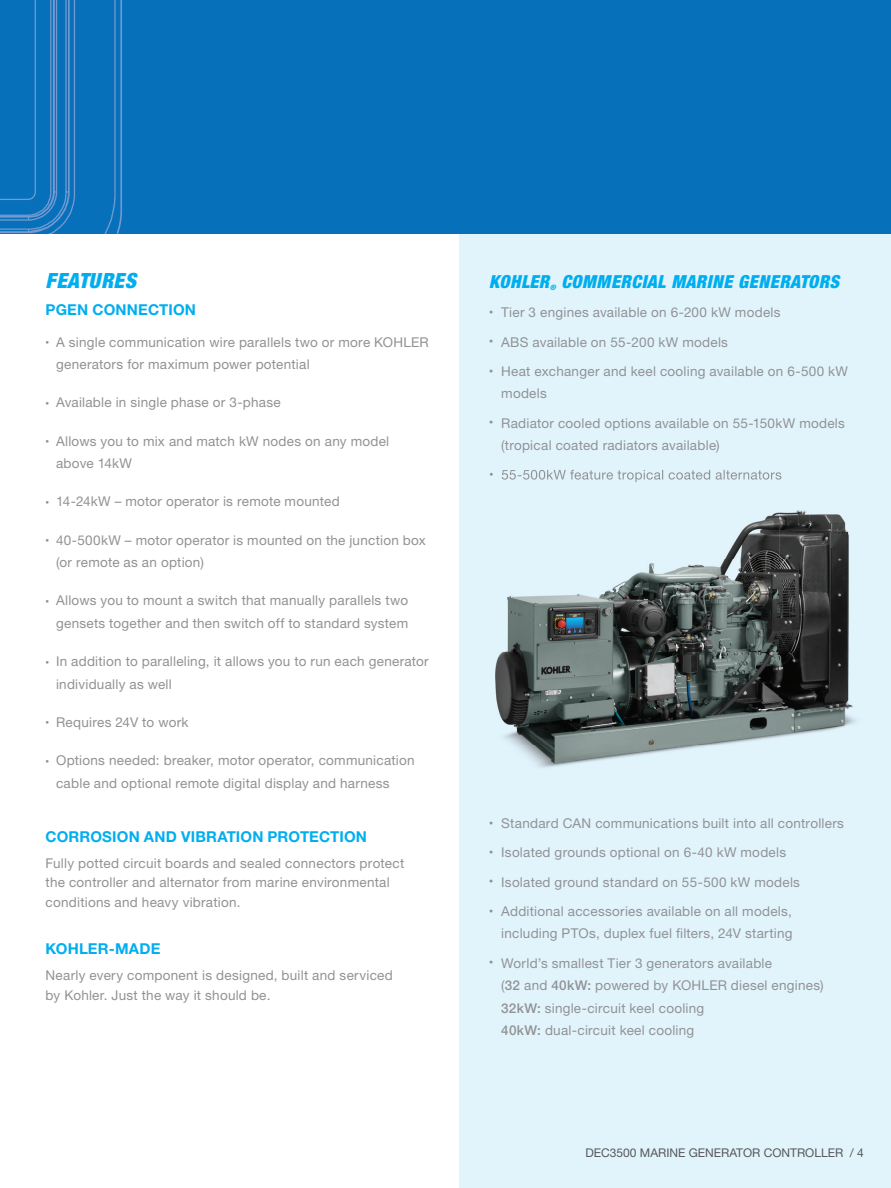
<style>
.page{position:relative;width:891px;height:1188px;background:#fff}
.page>*{position:absolute;margin:0;border:0;box-sizing:border-box;transform-origin:0 0}
.t1{font:italic 900 condensed 21px "Helvetica Neue LT Std";letter-spacing:.03em;color:#00aeef}
.t2{font:italic 900 condensed 18px "Helvetica Neue LT Std";letter-spacing:.035em;color:#00aeef}
.t3{font:700 15px "Helvetica Neue LT Pro";letter-spacing:.01em;color:#00aeef}
.t4{font:13.5px/22.5px "Helvetica Neue LT Pro";letter-spacing:.02em;color:#919295}
.t5{font:12px "Helvetica Neue LT Pro";color:#57585a}
.t6{font:italic 900 condensed 7.5px "Helvetica Neue LT Std";color:#00aeef}
.s1{font-size:7.5px}
.s2{font-weight:500}
</style>
<div class="page">
<div style="left:459px;top:234px;width:432px;height:954px;background:#e1f4fc"></div>
<div style="left:0;top:0;width:891px;height:234px;background:#0770ba"></div>
<svg style="left:0;top:0;width:75px;height:234px"></svg>
<svg style="left:104px;top:0;width:18px;height:234px"></svg>
<img style="left:489px;top:469px;width:367px;height:299px">
<svg style="left:490px;top:473px;width:3px;height:4px"></svg>
<img style="left:502px;top:470px;width:279px;height:12px">
<h1 class="t1" style="left:46px;top:268px;width:92px">FEATURES</h1>
<p class="t3" style="left:46px;top:300px;width:152px">PGEN CONNECTION</p>
<p class="t4" style="left:56px;top:330px;width:374px;text-indent:-11px"><span class="s1">•</span> A single communication wire parallels two or more KOHLER generators for maximum power potential</p>
<p class="t4" style="left:46px;top:391px;width:237px"><span class="s1">•</span> Available in single phase or 3-phase</p>
<p class="t4" style="left:56px;top:429px;width:335px;text-indent:-11px"><span class="s1">•</span> Allows you to mix and match kW nodes on any model above 14kW</p>
<p class="t4" style="left:46px;top:490px;width:296px"><span class="s1">•</span> 14-24kW – motor operator is remote mounted</p>
<p class="t4" style="left:56px;top:528px;width:371px;text-indent:-11px"><span class="s1">•</span> 40-500kW – motor operator is mounted on the junction box (or remote as an option)</p>
<p class="t4" style="left:46px;top:589px;width:364px;text-align:right"><span class="s1">•</span> Allows you to mount a switch that manually parallels two gensets together and then switch off to standard system</p>
<p class="t4" style="left:56px;top:650px;width:374px;text-indent:-11px"><span class="s1">•</span> In addition to paralleling, it allows you to run each generator individually as well</p>
<p class="t4" style="left:46px;top:711px;width:144px"><span class="s1">•</span> Requires 24V to work</p>
<p class="t4" style="left:56px;top:749px;width:360px;text-indent:-11px"><span class="s1">•</span> Options needed: breaker, motor operator, communication cable and optional remote digital display and harness</p>
<p class="t3" style="left:46px;top:827px;width:323px">CORROSION AND VIBRATION PROTECTION</p>
<p class="t4" style="left:46px;top:853px;width:360px;line-height:19.5px">Fully potted circuit boards and sealed connectors protect the controller and alternator from marine environmental conditions and heavy vibration.</p>
<p class="t3" style="left:46px;top:939px;width:116px">KOHLER-MADE</p>
<p class="t4" style="left:46px;top:966px;width:349px;line-height:19.5px">Nearly every component is designed, built and serviced by Kohler. Just the way it should be.</p>
<h2 class="t2" style="left:489px;top:271px;width:62px">KOHLER</h2>
<p class="t6" style="left:550px;top:282px;width:7px">®</p>
<h2 class="t2" style="left:561px;top:271px;width:279px">COMMERCIAL MARINE GENERATORS</h2>
<p class="t4" style="left:489px;top:301px;width:293px"><sup>•</sup> Tier 3 engines available on 6-200 kW models</p>
<p class="t4" style="left:489px;top:330px;width:240px"><sup>•</sup> ABS available on 55-200 kW models</p>
<p class="t4" style="left:501px;top:360px;width:348px;text-indent:-12px"><sup>•</sup> Heat exchanger and keel cooling available on 6-500 kW models</p>
<p class="t4" style="left:501px;top:411px;width:345px;text-indent:-12px"><sup>•</sup> Radiator cooled options available on 55-150kW models (tropical coated radiators available)</p>
<p class="t4" style="left:489px;top:812px;width:356px"><sup>•</sup> Standard CAN communications built into all controllers</p>
<p class="t4" style="left:489px;top:841px;width:298px"><sup>•</sup> Isolated grounds optional on 6-40 kW models</p>
<p class="t4" style="left:489px;top:870px;width:312px"><sup>•</sup> Isolated ground standard on 55-500 kW models</p>
<p class="t4" style="left:489px;top:900px;width:305px;text-align:right"><sup>•</sup> Additional accessories available on all models, including PTOs, duplex fuel filters, 24V starting</p>
<p class="t4" style="left:501px;top:951px;width:324px;text-indent:-12px"><sup>•</sup> World’s smallest Tier 3 generators available<br>(<span class="s2">32</span> and <span class="s2">40kW:</span> powered by KOHLER diesel engines)<br><span class="s2">32kW:</span> single-circuit keel cooling<br><span class="s2">40kW:</span> dual-circuit keel cooling</p>
<p class="t5" style="left:586px;top:1145px;width:280px">DEC3500 MARINE GENERATOR CONTROLLER / 4</p>
</div>
